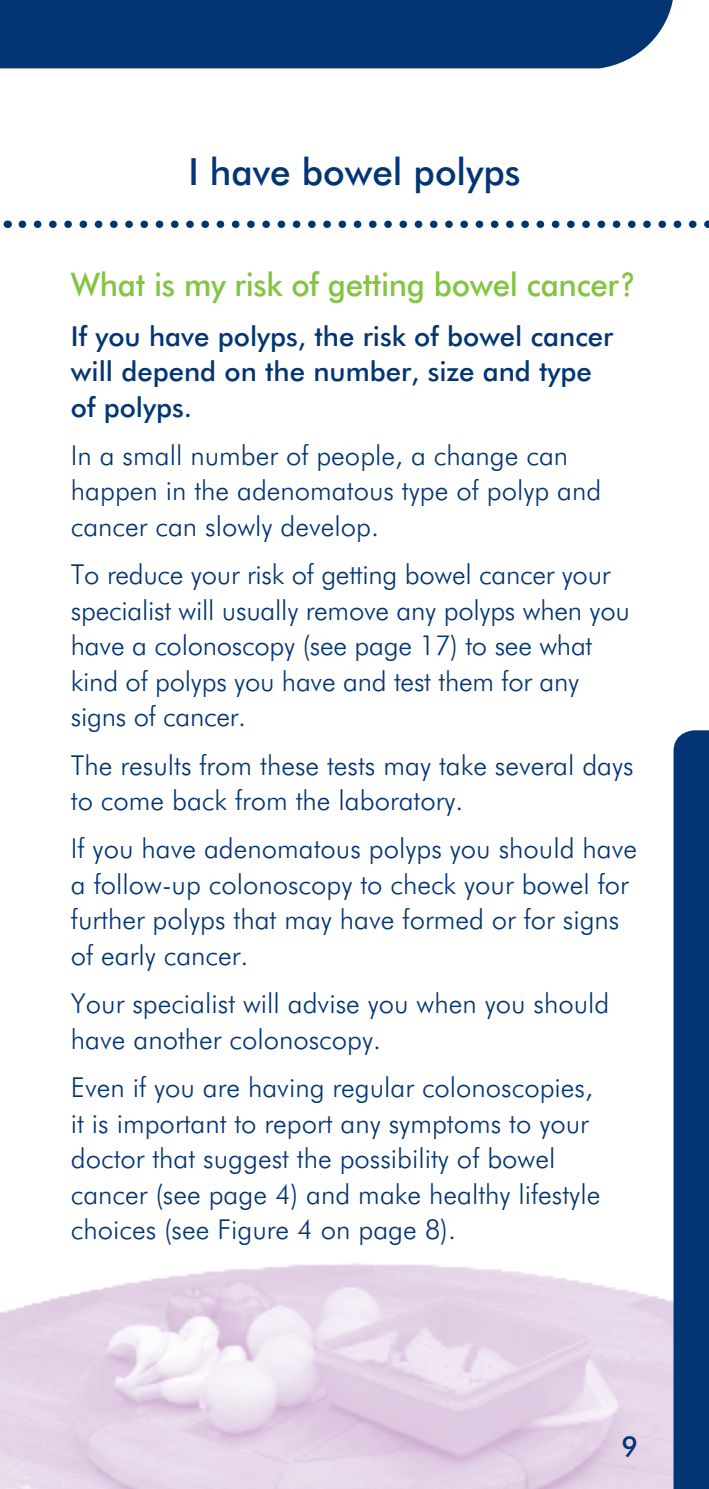
<style>
.page{position:relative;width:709px;height:1489px;background:#fff}
.page>*{position:absolute;margin:0;border:0;box-sizing:border-box;transform-origin:0 0}
.t1{font:500 37.5px "Futura GG";color:#033574}
.t2{font:500 32.5px "Futura GG";letter-spacing:-.01em;color:#83c441;scale:.96 1}
.t3{font:300 27.5px/35.5px "Futura GG";color:#033574}
.t4{font:500 27.5px/35.5px "Futura GG";color:#033574}
</style>
<div class="page">
<svg style="left:22px;top:220px;width:687px;height:8px"></svg>
<div style="left:0;top:0;width:673px;height:68px;background:#033574"></div>
<svg style="left:673px;top:730px;width:36px;height:758px;background:#1a4780"></svg>
<h3 class="t1" style="left:188px;top:149px;width:334px">I have bowel polyps</h3>
<p class="t2" style="left:71px;top:264px;width:590px">What is my risk of getting bowel cancer?</p>
<p class="t4" style="left:71px;top:318px;width:544px">If you have polyps, the risk of bowel cancer will depend on the number, size and type of polyps.</p>
<p class="t3" style="left:71px;top:437px;width:532px">In a small number of people, a change can happen in the adenomatous type of polyp and cancer can slowly develop.</p>
<p class="t3" style="left:71px;top:556px;width:560px">To reduce your risk of getting bowel cancer your specialist will usually remove any polyps when you have a colonoscopy (see page 17) to see what kind of polyps you have and test them for any signs of cancer.</p>
<p class="t3" style="left:71px;top:746px;width:564px">The results from these tests may take several days to come back from the laboratory.</p>
<p class="t3" style="left:71px;top:830px;width:568px">If you have adenomatous polyps you should have a follow-up colonoscopy to check your bowel for further polyps that may have formed or for signs of early cancer.</p>
<p class="t3" style="left:71px;top:985px;width:540px">Your specialist will advise you when you should have another colonoscopy.</p>
<p class="t3" style="left:71px;top:1069px;width:523px">Even if you are having regular colonoscopies, it is important to report any symptoms to your doctor that suggest the possibility of bowel</p>
<p class="t3" style="left:71px;top:1175px;width:531px">cancer (see page 4) and make healthy lifestyle choices (see Figure 4 on page 8).</p>
<p class="t4" style="left:621px;top:1428px;width:18px">9</p>
</div>
